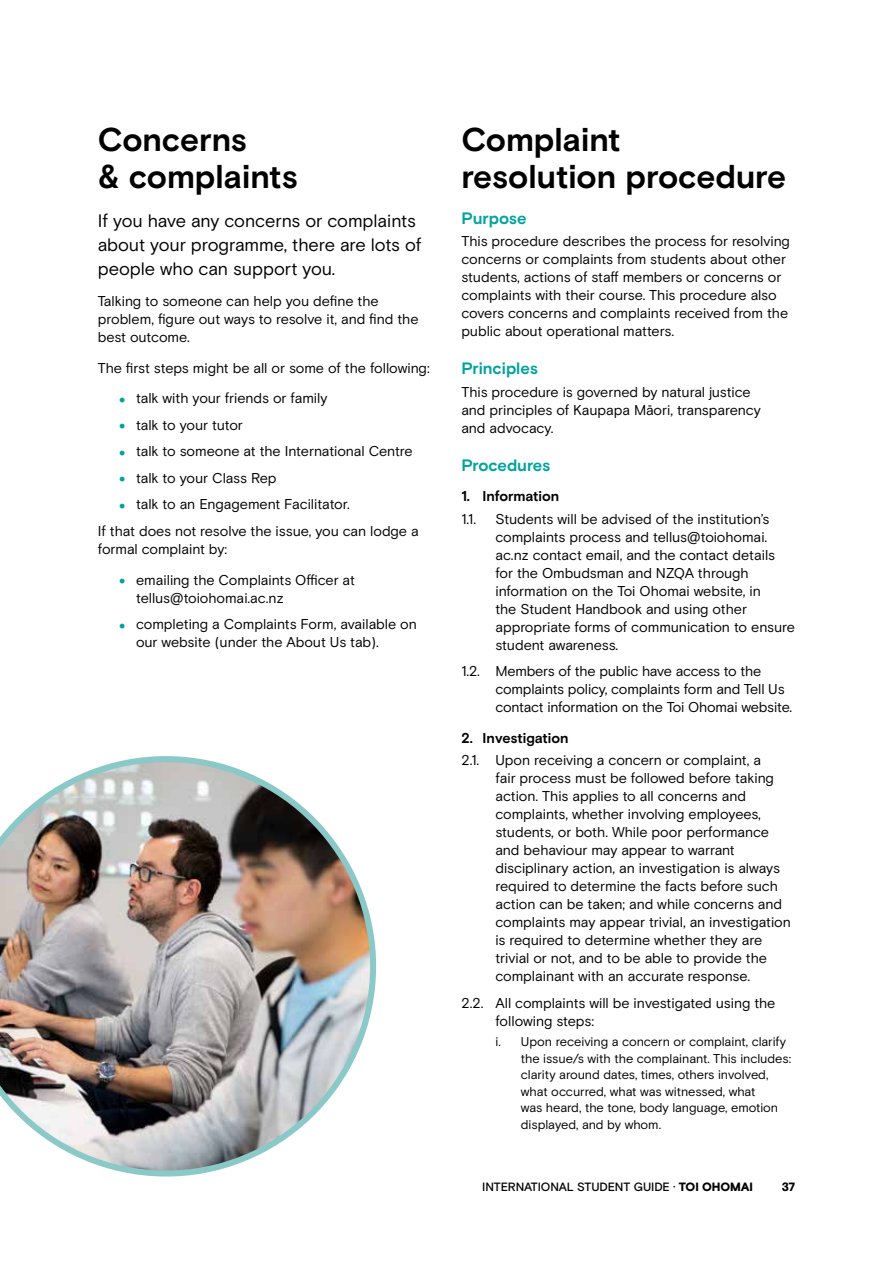
<style>
.page{position:relative;width:893px;height:1263px;background:#fff}
.page>*{position:absolute;margin:0;border:0;box-sizing:border-box;transform-origin:0 0}
.t1{font:700 33px/37.5px "Basis Grotesque Pro";letter-spacing:-.005em;color:#000}
.t2{font:18px/24px "Basis Grotesque Pro";letter-spacing:-.01em;color:#000}
.t3{font:700 16.5px "Basis Grotesque Pro";letter-spacing:-.005em;color:#00a39d}
.t4{font:14.25px/18px "Basis Grotesque Pro";letter-spacing:-.01em;color:#000}
.t5{font:700 14.25px "Basis Grotesque Pro";color:#000}
.t6{font:12.75px/16.5px "Basis Grotesque Pro";letter-spacing:-.005em;color:#000}
.t7{font:500 12px "Basis Grotesque Pro";letter-spacing:-.01em;color:#000}
.t8{font:900 12px "Basis Grotesque Pro";color:#000}
.s1{font-weight:900;font-size:18px;color:#00a39d}
.s2{font-weight:900}
</style>
<div class="page">
<img style="left:0;top:756px;width:377px;height:421px">
<h1 class="t1" style="left:98px;top:122px;width:202px">Concerns<br>&amp; complaints</h1>
<p class="t2" style="left:98px;top:209px;width:325px">If you have any concerns or complaints about your programme, there are lots of people who can support you.</p>
<p class="t4" style="left:98px;top:292px;width:322px">Talking to someone can help you define the problem, figure out ways to resolve it, and find the best outcome.</p>
<p class="t4" style="left:98px;top:359px;width:333px">The first steps might be all or some of the following:</p>
<p class="t4" style="left:119px;top:390px;width:210px"><span class="s1">•</span> talk with your friends or family</p>
<p class="t4" style="left:119px;top:416px;width:125px"><span class="s1">•</span> talk to your tutor</p>
<p class="t4" style="left:119px;top:443px;width:295px"><span class="s1">•</span> talk to someone at the International Centre</p>
<p class="t4" style="left:119px;top:469px;width:159px"><span class="s1">•</span> talk to your Class Rep</p>
<p class="t4" style="left:98px;top:491px;width:322px;line-height:26.5px;text-indent:21px"><span class="s1">•</span> talk to an Engagement Facilitator.<br>If that does not resolve the issue, you can lodge a</p>
<p class="t4" style="left:98px;top:540px;width:131px">formal complaint by:</p>
<p class="t4" style="left:136px;top:571px;width:220px;text-indent:-17px"><span class="s1">•</span> emailing the Complaints Officer at tellus@toiohomai.ac.nz</p>
<p class="t4" style="left:136px;top:615px;width:282px;text-indent:-17px"><span class="s1">•</span> completing a Complaints Form, available on our website (under the About Us tab).</p>
<h1 class="t1" style="left:461px;top:122px;width:326px">Complaint<br>resolution procedure</h1>
<p class="t3" style="left:461px;top:209px;width:67px">Purpose</p>
<p class="t4" style="left:461px;top:233px;width:330px">This procedure describes the process for resolving concerns or complaints from students about other students, actions of staff members or concerns or complaints with their course. This procedure also covers concerns and complaints received from the public about operational matters.</p>
<p class="t3" style="left:461px;top:359px;width:78px">Principles</p>
<p class="t4" style="left:461px;top:383px;width:301px">This procedure is governed by natural justice and principles of Kaupapa Māori, transparency and advocacy.</p>
<p class="t3" style="left:461px;top:455px;width:91px">Procedures</p>
<p class="t5" style="left:461px;top:488px;width:99px">1. Information</p>
<p class="t4" style="left:461px;top:510px;width:16px">1.1.</p>
<p class="t4" style="left:495px;top:510px;width:301px">Students will be advised of the institution’s complaints process and tellus@toiohomai. ac.nz contact email, and the contact details for the Ombudsman and NZQA through information on the Toi Ohomai website, in<br>the Student Handbook and using other appropriate forms of communication to ensure student awareness.</p>
<p class="t4" style="left:495px;top:662px;width:298px;text-indent:-34px">1.2. Members of the public have access to the complaints policy, complaints form and Tell Us contact information on the Toi Ohomai website.</p>
<p class="t5" style="left:461px;top:730px;width:109px">2. Investigation</p>
<p class="t4" style="left:495px;top:751px;width:297px;text-indent:-34px">2.1. Upon receiving a concern or complaint, a<br>fair process must be followed before taking action. This applies to all concerns and complaints, whether involving employees, students, or both. While poor performance and behaviour may appear to warrant disciplinary action, an investigation is always required to determine the facts before such action can be taken; and while concerns and complaints may appear trivial, an investigation is required to determine whether they are trivial or not, and to be able to provide the complainant with an accurate response.</p>
<p class="t4" style="left:495px;top:994px;width:282px;text-indent:-34px">2.2. All complaints will be investigated using the following steps:</p>
<p class="t6" style="left:521px;top:1034px;width:272px;text-indent:-26px">i. Upon receiving a concern or complaint, clarify the issue/s with the complainant. This includes: clarity around dates, times, others involved, what occurred, what was witnessed, what<br>was heard, the tone, body language, emotion displayed, and by whom.</p>
<p class="t7" style="left:482px;top:1179px;width:272px">INTERNATIONAL STUDENT GUIDE · <span class="s2">TOI OHOMAI</span></p>
<p class="t8" style="left:782px;top:1179px;width:15px">37</p>
</div>
